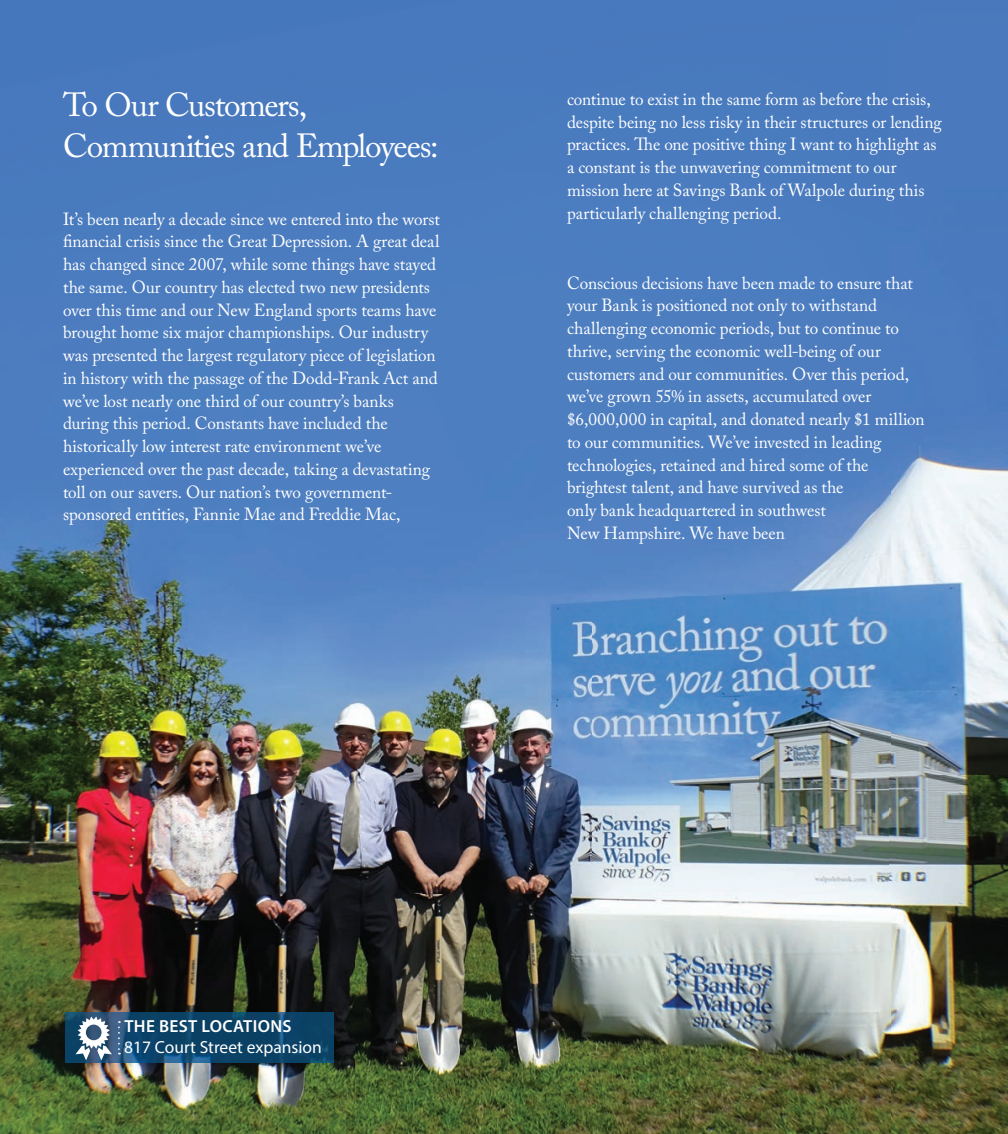
<style>
.page{position:relative;width:1008px;height:1134px;background:#fff}
.page>*{position:absolute;margin:0;border:0;box-sizing:border-box;transform-origin:0 0}
.t1{font:33.25px/40.2px "Adobe Caslon Pro";letter-spacing:-.035em;color:#fff}
.t2{font:17.5px/22.8px "Adobe Caslon Pro";letter-spacing:-.005em;color:#fff}
.t3{font:17.5px "Myriad Pro";color:#fff}
.t4{font:600 17.5px "Myriad Pro";letter-spacing:.02em;color:#fff}
</style>
<div class="page">
<img style="left:0;top:0;width:1008px;height:1134px">
<img style="left:66px;top:1012px;width:267px;height:50px">
<svg style="left:75px;top:1017px;width:37px;height:43px"></svg>
<svg style="left:118px;top:1021px;width:2px;height:33px"></svg>
<h1 class="t1" style="left:63px;top:85px;width:377px">To Our Customers,<br>Communities and Employees:</h1>
<p class="t2" style="left:63px;top:207px;width:378px">It’s been nearly a decade since we entered into the worst financial crisis since the Great Depression. A great deal has changed since 2007, while some things have stayed the same. Our country has elected two new presidents over this time and our New England sports teams have brought home six major championships. Our industry was presented the largest regulatory piece of legislation in history with the passage of the Dodd-Frank Act and we’ve lost nearly one third of our country’s banks during this period. Constants have included the historically low interest rate environment we’ve experienced over the past decade, taking a devastating toll on our savers. Our nation’s two government&shy;sponsored entities, Fannie Mae and Freddie Mac,</p>
<p class="t2" style="left:567px;top:87px;width:376px">continue to exist in the same form as before the crisis, despite being no less risky in their structures or lending practices. The one positive thing I want to highlight as a constant is the unwavering commitment to our mission here at Savings Bank of Walpole during this particularly challenging period.</p>
<p class="t2" style="left:567px;top:271px;width:359px">Conscious decisions have been made to ensure that your Bank is positioned not only to withstand challenging economic periods, but to continue to thrive, serving the economic well-being of our customers and our communities. Over this period, we’ve grown 55% in assets, accumulated over $6,000,000 in capital, and donated nearly $1 million to our communities. We’ve invested in leading technologies, retained and hired some of the brightest talent, and have survived as the<br>only bank headquartered in southwest<br>New Hampshire. We have been</p>
<p class="t4" style="left:124px;top:1015px;width:169px">THE BEST LOCATIONS</p>
<p class="t3" style="left:124px;top:1036px;width:199px">817 Court Street expansion</p>
</div>
